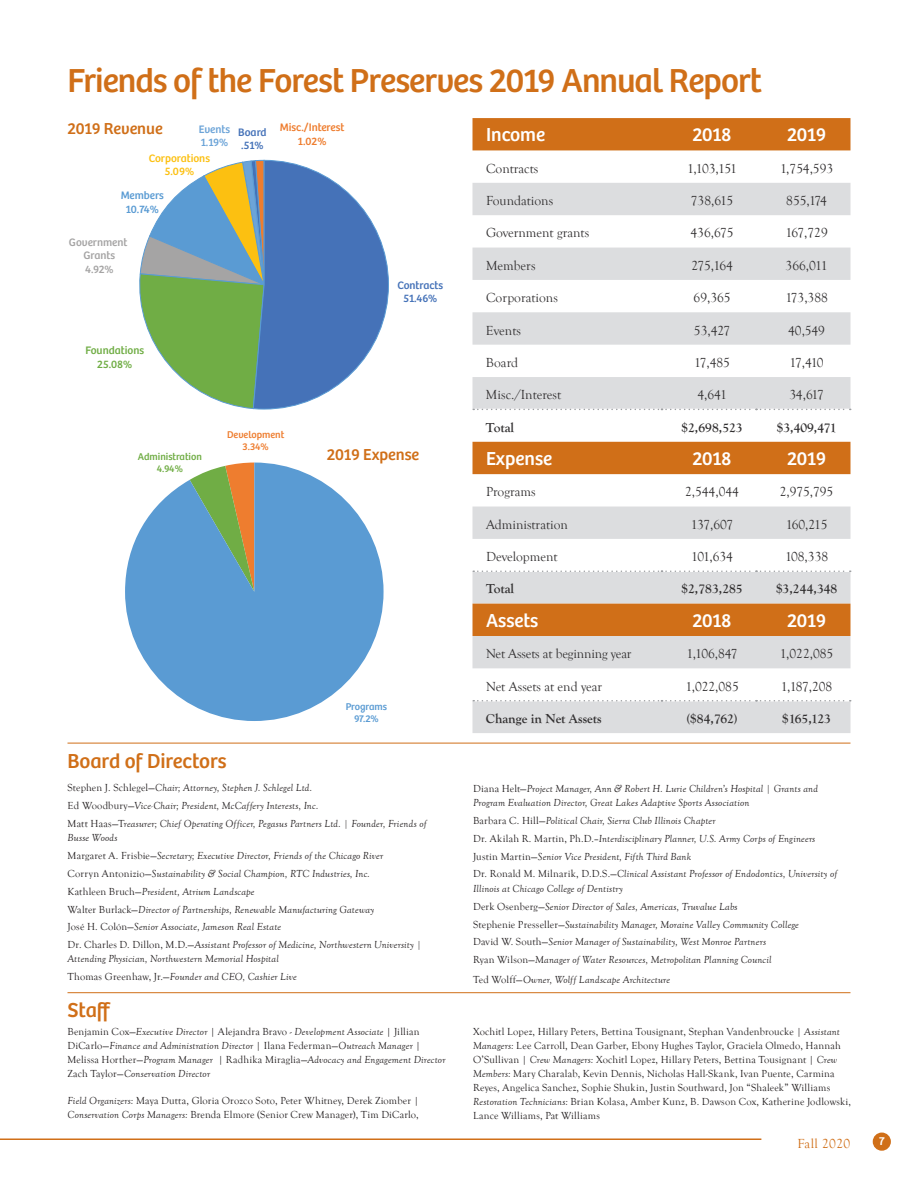
<style>
.page{position:relative;width:918px;height:1188px;background:#fff}
.page>*{position:absolute;margin:0;border:0;box-sizing:border-box;transform-origin:0 0}
.t1{font:34.5px "Bree";letter-spacing:-.03em;color:#d06f18}
.t2{font:21px "Bree";letter-spacing:-.005em;color:#d06f18}
.t3{font:19.5px "Bree";color:#fff}
.t4{font:16.5px "Bree";color:#d06f18}
.t5{font:13.5px "Goudy Old Style T";color:#312f30}
.t6{font:700 13.5px "Goudy Old Style T";color:#312f30}
.t7{font:13.5px "Goudy Old Style T";letter-spacing:.03em;color:#d06f18}
.t8{font:12px "Bree";color:#fff}
.t9{font:11.25px/13.5px "Bree";color:#4572b8}
.t10{font:11.25px/13.5px "Bree";color:#a5a4a4;text-align:center}
.t11{font:11.25px/13.5px "Bree";color:#ee7d2f;text-align:center}
.t12{font:11.25px/13.5px "Bree";color:#fcc011;text-align:center}
.t13{font:11.25px/13.5px "Bree";color:#70ad45;text-align:center}
.t14{font:11.25px/13.5px "Bree";color:#5a9bd3;text-align:center}
.t15{font:11.25px/13.5px "Bree";color:#6ca4d8}
.t16{font:italic 10.5px/17.9px "Goudy Old Style T";letter-spacing:.015em;color:#231f20}
.t17{font:10.5px/14px "Goudy Old Style T";letter-spacing:.02em;color:#231f20}
.t18{font:10.2px/12.3px "Bree";color:#70ad45;text-align:center}
.t19{font:10.2px/12.3px "Bree";color:#ee7d2f;text-align:center}
.t20{font:10.2px/12.3px "Bree";letter-spacing:-.01em;color:#5a9bd3;text-align:center}
.s1{font-style:normal}
.s2{font-style:italic}
</style>
<div class="page">
<hr style="left:0;top:1138px;width:761px;height:2px;background:#d06f18">
<div style="left:874px;top:1133px;width:16px;height:17px;background:#d06f18;border-radius:50%"></div>
<div style="left:873px;top:1133px;width:18px;height:18px;border:2px solid #d06f18;border-radius:50%"></div>
<svg style="left:139px;top:160px;width:250px;height:249px"></svg>
<svg style="left:125px;top:463px;width:259px;height:258px;fill:#5a9bd3"></svg>
<div style="left:472px;top:118px;width:378px;height:32px;background:#d06f18"></div>
<svg style="left:472px;top:183px;width:378px;height:550px;fill:#dcdddf"></svg>
<svg style="left:472px;top:442px;width:378px;height:194px"></svg>
<svg style="left:473px;top:409px;width:378px;height:1px"></svg>
<svg style="left:473px;top:571px;width:378px;height:1px"></svg>
<svg style="left:473px;top:700px;width:378px;height:1px"></svg>
<hr style="left:68px;top:743px;width:782px;height:1px;background:#d06f18">
<hr style="left:68px;top:992px;width:782px;height:1px;background:#d06f18">
<h1 class="t1" style="left:68px;top:61px;width:696px">Friends of the Forest Preserves 2019 Annual Report</h1>
<h3 class="t4" style="left:68px;top:119px;width:97px">2019 Revenue</h3>
<p class="t15" style="left:199px;top:123px;width:33px">Events<br>1.19%</p>
<p class="t12" style="left:149px;top:152px;width:63px">Corporations<br>5.09%</p>
<p class="t14" style="left:121px;top:189px;width:45px">Members<br>10.74%</p>
<p class="t10" style="left:69px;top:235px;width:60px">Government<br>Grants<br>4.92%</p>
<p class="t9" style="left:238px;top:125px;width:30px">Board .51%</p>
<p class="t11" style="left:280px;top:121px;width:66px">Misc./Interest<br>1.02%</p>
<p class="t13" style="left:85px;top:344px;width:60px">Foundations<br>25.08%</p>
<p class="t9" style="left:397px;top:278px;width:47px;text-align:center">Contracts<br>51.46%</p>
<p class="t18" style="left:138px;top:451px;width:66px">Administration<br>4.94%</p>
<p class="t19" style="left:227px;top:428px;width:59px">Development<br>3.34%</p>
<h3 class="t4" style="left:327px;top:445px;width:94px">2019 Expense</h3>
<h2 class="t2" style="left:67px;top:749px;width:161px">Board of Directors</h2>
<p class="t20" style="left:346px;top:700px;width:43px">Programs<br>97.2%</p>
<p class="t16" style="left:68px;top:779px;width:360px"><span class="s1">Stephen J. Schlegel—</span>Chair; Attorney, Stephen J. Schlegel Ltd.<br><span class="s1">Ed Woodbury—</span>Vice-Chair; President, McCaffery Interests, Inc.<br><span class="s1">Matt Haas—T</span>reasurer; Chief Operating Officer, Pegasus Partners Ltd. | Founder, Friends of</p>
<p class="t16" style="left:68px;top:829px;width:356px">Busse Woods<br><span class="s1">Margaret A. Frisbie—</span>Secretary; Executive Director, Friends of the Chicago River<br><span class="s1">Corryn Antonizio—</span>Sustainability &amp; Social Champion, RTC Industries, Inc.<br><span class="s1">Kathleen Bruch—</span>President, Atrium Landscape<br><span class="s1">Walter Burlack—</span>Director of Partnerships, Renewable Manufacturing Gateway<br><span class="s1">José H. Colón—</span>Senior Associate, Jameson Real Estate<br><span class="s1">Dr. Charles D. Dillon, M.D.—</span>Assistant Professor of Medicine, Northwestern University |</p>
<p class="t16" style="left:68px;top:950px;width:231px">Attending Physician, Northwestern Memorial Hospital<br><span class="s1">Thomas Greenhaw, Jr.—</span>Founder and CEO, Cashier Live</p>
<h2 class="t2" style="left:68px;top:998px;width:45px">Staff</h2>
<p class="t16" style="left:67px;top:1025px;width:379px;line-height:14px"><span class="s1">Benjamin Cox—</span>Executive Director <span class="s1">| Alejandra Bravo -</span> Development Associate <span class="s1">| Jillian DiCarlo—</span>Finance and Administration Director <span class="s1">| Ilana Federman—</span>Outreach Manager <span class="s1">| Melissa Horther—</span>Program Manager <span class="s1">| Radhika Miraglia—</span>Advocacy and Engagement Director <span class="s1">Zach Taylor—</span>Conservation Director</p>
<p class="t17" style="left:67px;top:1094px;width:353px"><span class="s2">Field Organizers:</span> Maya Dutta, Gloria Orozco Soto, Peter Whitney, Derek Ziomber |<br><span class="s2">Conservation Corps Managers:</span> Brenda Elmore (Senior Crew Manager), Tim DiCarlo,</p>
<h3 class="t3" style="left:486px;top:123px;width:61px">Income</h3>
<h3 class="t3" style="left:693px;top:123px;width:41px">2018</h3>
<h3 class="t3" style="left:787px;top:123px;width:41px">2019</h3>
<p class="t5" style="left:486px;top:161px;width:54px">Contracts</p>
<p class="t5" style="left:687px;top:161px;width:51px">1,103,151</p>
<p class="t5" style="left:780px;top:161px;width:55px">1,754,593</p>
<p class="t5" style="left:486px;top:193px;width:69px">Foundations</p>
<p class="t5" style="left:691px;top:193px;width:44px">738,615</p>
<p class="t5" style="left:786px;top:193px;width:42px">855,174</p>
<p class="t5" style="left:486px;top:226px;width:105px">Government grants</p>
<p class="t5" style="left:691px;top:226px;width:45px">436,675</p>
<p class="t5" style="left:785px;top:226px;width:44px">167,729</p>
<p class="t5" style="left:486px;top:258px;width:51px">Members</p>
<p class="t5" style="left:691px;top:258px;width:43px">275,164</p>
<p class="t5" style="left:786px;top:258px;width:44px">366,011</p>
<p class="t5" style="left:486px;top:290px;width:73px">Corporations</p>
<p class="t5" style="left:694px;top:290px;width:39px">69,365</p>
<p class="t5" style="left:785px;top:290px;width:44px">173,388</p>
<p class="t5" style="left:486px;top:323px;width:37px">Events</p>
<p class="t5" style="left:694px;top:323px;width:38px">53,427</p>
<p class="t5" style="left:788px;top:323px;width:38px">40,549</p>
<p class="t5" style="left:486px;top:355px;width:34px">Board</p>
<p class="t5" style="left:694px;top:355px;width:37px">17,485</p>
<p class="t5" style="left:790px;top:355px;width:36px">17,410</p>
<p class="t5" style="left:486px;top:387px;width:77px">Misc./Interest</p>
<p class="t5" style="left:697px;top:387px;width:31px">4,641</p>
<p class="t5" style="left:789px;top:387px;width:36px">34,617</p>
<p class="t6" style="left:486px;top:420px;width:30px">Total</p>
<p class="t6" style="left:682px;top:420px;width:63px">$2,698,523</p>
<p class="t6" style="left:777px;top:420px;width:61px">$3,409,471</p>
<h3 class="t3" style="left:486px;top:447px;width:68px">Expense</h3>
<h3 class="t3" style="left:693px;top:447px;width:41px">2018</h3>
<h3 class="t3" style="left:787px;top:447px;width:41px">2019</h3>
<p class="t5" style="left:486px;top:485px;width:51px">Programs</p>
<p class="t5" style="left:685px;top:485px;width:55px">2,544,044</p>
<p class="t5" style="left:780px;top:485px;width:55px">2,975,795</p>
<p class="t5" style="left:486px;top:517px;width:83px">Administration</p>
<p class="t5" style="left:691px;top:517px;width:44px">137,607</p>
<p class="t5" style="left:786px;top:517px;width:43px">160,215</p>
<p class="t5" style="left:486px;top:549px;width:73px">Development</p>
<p class="t5" style="left:691px;top:549px;width:43px">101,634</p>
<p class="t5" style="left:785px;top:549px;width:45px">108,338</p>
<p class="t6" style="left:486px;top:581px;width:30px">Total</p>
<p class="t6" style="left:682px;top:581px;width:63px">$2,783,285</p>
<p class="t6" style="left:776px;top:581px;width:63px">$3,244,348</p>
<h3 class="t3" style="left:486px;top:609px;width:54px">Assets</h3>
<h3 class="t3" style="left:693px;top:609px;width:41px">2018</h3>
<h3 class="t3" style="left:787px;top:609px;width:41px">2019</h3>
<p class="t5" style="left:486px;top:646px;width:147px">Net Assets at beginning year</p>
<p class="t5" style="left:687px;top:646px;width:53px">1,106,847</p>
<p class="t5" style="left:780px;top:646px;width:55px">1,022,085</p>
<p class="t5" style="left:486px;top:679px;width:118px">Net Assets at end year</p>
<p class="t5" style="left:685px;top:679px;width:55px">1,022,085</p>
<p class="t5" style="left:781px;top:679px;width:53px">1,187,208</p>
<p class="t6" style="left:486px;top:711px;width:117px">Change in Net Assets</p>
<p class="t6" style="left:687px;top:711px;width:53px">($84,762)</p>
<p class="t6" style="left:782px;top:711px;width:50px">$165,123</p>
<p class="t16" style="left:473px;top:781px;width:346px;line-height:14.2px"><span class="s1">Diana Helt—</span>Project Manager, Ann &amp; Robert H. Lurie Children’s Hospital | Grants and<br>Program Evaluation Director, Great Lakes Adaptive Sports Association</p>
<p class="t16" style="left:473px;top:812px;width:366px"><span class="s1">Barbara C. Hill—</span>Political Chair, Sierra Club Illinois Chapter<br><span class="s1">Dr. Akilah R. Martin, Ph.D.–</span>Interdisciplinary Planner, U.S. Army Corps of Engineers <span class="s1">Justin Martin—</span>Senior Vice President, Fifth Third Bank<br><span class="s1">Dr. Ronald M. Milnarik, D.D.S.—</span>Clinical Assistant Professor of Endodontics, University of</p>
<p class="t16" style="left:473px;top:880px;width:327px">Illinois at Chicago College of Dentistry<br><span class="s1">Derk Osenberg—</span>Senior Director of Sales, Americas, Truvalue Labs<br><span class="s1">Stephenie Presseller—</span>Sustainability Manager, Moraine Valley Community College <span class="s1">David W. South—</span>Senior Manager of Sustainability, West Monroe Partners<br><span class="s1">Ryan Wilson—</span>Manager of Water Resources, Metropolitan Planning Council</p>
<p class="t16" style="left:473px;top:971px;width:198px"><span class="s1">Ted Wolff—</span>Owner, Wolff Landscape Architecture</p>
<p class="t17" style="left:473px;top:1025px;width:379px">Xochitl Lopez, Hillary Peters, Bettina Tousignant, Stephan Vandenbroucke | <span class="s2">Assistant Managers:</span> Lee Carroll, Dean Garber, Ebony Hughes Taylor, Graciela Olmedo, Hannah O’Sullivan | <span class="s2">Crew Managers:</span> Xochitl Lopez, Hillary Peters, Bettina Tousignant | <span class="s2">Crew Members:</span> Mary Charalab, Kevin Dennis, Nicholas Hall-Skank, Ivan Puente, Carmina Reyes, Angelica Sanchez, Sophie Shukin, Justin Southward, Jon “Shaleek” Williams <span class="s2">Restoration Technicians:</span> Brian Kolasa, Amber Kunz, B. Dawson Cox, Katherine Jodlowski, Lance Williams, Pat Williams</p>
<p class="t7" style="left:797px;top:1137px;width:54px">Fall 2020</p>
<p class="t8" style="left:879px;top:1134px;width:7px">7</p>
</div>
